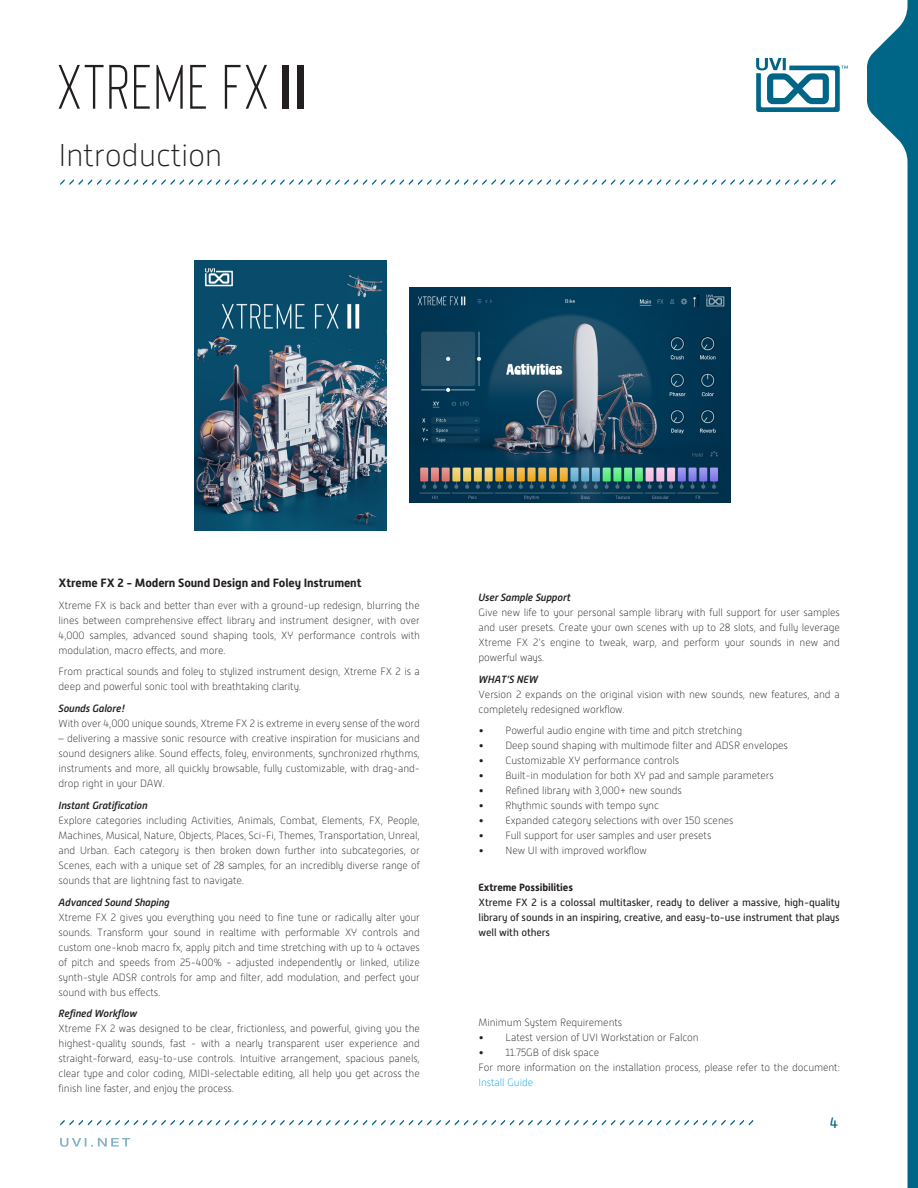
<style>
.page{position:relative;width:918px;height:1188px;background:#fff}
.page>*{position:absolute;margin:0;border:0;box-sizing:border-box;transform-origin:0 0}
.Basic{font:100 31.5px "Alwyn New";letter-spacing:-.01em;color:#231f20}
.t1{font:15px "Alwyn New";color:#006687}
.Basic-2{font:700 12px "Alwyn New";letter-spacing:-.01em;color:#231f20}
.Basic-3{font:100 10.5px/15px "Alwyn New";letter-spacing:-.01em;color:#231f20;text-align:justify}
.Basic-4{font:10.5px/15px "Alwyn New";letter-spacing:-.01em;color:#231f20;text-align:justify}
.Basic-5{font:italic 500 10.5px "Alwyn New";letter-spacing:-.01em;color:#231f20}
.Basic-6{font:700 10.5px "Alwyn New";letter-spacing:-.01em;color:#231f20}
.s1{color:#00a1df}
</style>
<div class="page">
<svg style="left:867px;top:0;width:51px;height:1188px"></svg>
<svg style="left:60px;top:1120px;width:693px;height:5px"></svg>
<svg style="left:756px;top:58px;width:92px;height:54px"></svg>
<svg style="left:60px;top:179px;width:776px;height:6px"></svg>
<svg style="left:60px;top:1138px;width:70px;height:9px"></svg>
<svg style="left:59px;top:65px;width:68px;height:44px"></svg>
<svg style="left:134px;top:65px;width:16px;height:44px"></svg>
<svg style="left:156px;top:65px;width:27px;height:44px"></svg>
<svg style="left:190px;top:65px;width:16px;height:44px"></svg>
<svg style="left:225px;top:65px;width:42px;height:44px"></svg>
<div style="left:282px;top:65px;width:7px;height:44px;background:#231f20"></div>
<div style="left:297px;top:65px;width:7px;height:44px;background:#231f20"></div>
<img style="left:409px;top:288px;width:322px;height:214px">
<img style="left:195px;top:261px;width:191px;height:269px">
<p class="Basic" style="left:59px;top:138px;width:165px">Introduction</p>
<p class="Basic-2" style="left:59px;top:576px;width:304px">Xtreme FX 2 - Modern Sound Design and Foley Instrument</p>
<p class="Basic-3" style="left:59px;top:598px;width:363px">Xtreme FX is back and better than ever with a ground-up redesign, blurring the lines between comprehensive effect library and instrument designer, with over 4,000 samples, advanced sound shaping tools, XY performance controls with modulation, macro effects, and more.</p>
<p class="Basic-3" style="left:59px;top:664px;width:363px">From practical sounds and foley to stylized instrument design, Xtreme FX 2 is a deep and powerful sonic tool with breathtaking clarity.</p>
<p class="Basic-5" style="left:59px;top:703px;width:68px">Sounds Galore!</p>
<p class="Basic-3" style="left:59px;top:716px;width:363px">With over 4,000 unique sounds, Xtreme FX 2 is extreme in every sense of the word</p>
<p class="Basic-3" style="left:59px;top:731px;width:363px">– delivering a massive sonic resource with creative inspiration for musicians and sound designers alike. Sound effects, foley, environments, synchronized rhythms, instruments and more, all quickly browsable, fully customizable, with drag-and&shy;drop right in your DAW.</p>
<p class="Basic-5" style="left:59px;top:799px;width:91px">Instant Gratification</p>
<p class="Basic-3" style="left:59px;top:813px;width:363px">Explore categories including Activities, Animals, Combat, Elements, FX, People, Machines, Musical, Nature, Objects, Places, Sci-Fi, Themes, Transportation, Unreal, and Urban. Each category is then broken down further into subcategories, or Scenes, each with a unique set of 28 samples, for an incredibly diverse range of sounds that are lightning fast to navigate.</p>
<p class="Basic-5" style="left:59px;top:896px;width:113px">Advanced Sound Shaping</p>
<p class="Basic-3" style="left:59px;top:910px;width:363px">Xtreme FX 2 gives you everything you need to fine tune or radically alter your sounds. Transform your sound in realtime with performable XY controls and custom one-knob macro fx, apply pitch and time stretching with up to 4 octaves of pitch and speeds from 25-400% - adjusted independently or linked, utilize synth-style ADSR controls for amp and filter, add modulation, and perfect your sound with bus effects.</p>
<p class="Basic-5" style="left:59px;top:1008px;width:80px">Refined Workflow</p>
<p class="Basic-3" style="left:59px;top:1021px;width:363px">Xtreme FX 2 was designed to be clear, frictionless, and powerful, giving you the highest-quality sounds, fast - with a nearly transparent user experience and straight-forward, easy-to-use controls. Intuitive arrangement, spacious panels, clear type and color coding, MIDI-selectable editing, all help you get across the finish line faster, and enjoy the process.</p>
<p class="Basic-5" style="left:479px;top:591px;width:94px">User Sample Support</p>
<p class="Basic-3" style="left:479px;top:605px;width:363px">Give new life to your personal sample library with full support for user samples and user presets. Create your own scenes with up to 28 slots, and fully leverage Xtreme FX 2’s engine to tweak, warp, and perform your sounds in new and powerful ways.</p>
<p class="Basic-5" style="left:479px;top:673px;width:61px">WHAT’S NEW</p>
<p class="Basic-3" style="left:479px;top:687px;width:363px">Version 2 expands on the original vision with new sounds, new features, and a completely redesigned workflow.</p>
<p class="Basic-3" style="left:479px;top:723px;width:265px">• Powerful audio engine with time and pitch stretching</p>
<p class="Basic-3" style="left:479px;top:738px;width:311px">• Deep sound shaping with multimode filter and ADSR envelopes</p>
<p class="Basic-3" style="left:479px;top:753px;width:202px">• Customizable XY performance controls</p>
<p class="Basic-3" style="left:479px;top:768px;width:297px">• Built-in modulation for both XY pad and sample parameters</p>
<p class="Basic-3" style="left:479px;top:783px;width:205px">• Refined library with 3,000+ new sounds</p>
<p class="Basic-3" style="left:479px;top:798px;width:182px">• Rhythmic sounds with tempo sync</p>
<p class="Basic-3" style="left:479px;top:813px;width:257px">• Expanded category selections with over 150 scenes</p>
<p class="Basic-3" style="left:479px;top:828px;width:234px">• Full support for user samples and user presets</p>
<p class="Basic-3" style="left:479px;top:843px;width:170px">• New UI with improved workflow</p>
<p class="Basic-6" style="left:479px;top:881px;width:96px">Extreme Possibilities</p>
<p class="Basic-4" style="left:479px;top:895px;width:363px">Xtreme FX 2 is a colossal multitasker, ready to deliver a massive, high-quality library of sounds in an inspiring, creative, and easy-to-use instrument that plays well with others</p>
<p class="Basic-3" style="left:479px;top:1015px;width:145px">Minimum System Requirements</p>
<p class="Basic-3" style="left:479px;top:1030px;width:222px">• Latest version of UVI Workstation or Falcon</p>
<p class="Basic-3" style="left:479px;top:1045px;width:122px">• 11.75GB of disk space</p>
<p class="Basic-3" style="left:479px;top:1060px;width:363px">For more information on the installation process, please refer to the document:<br><span class="s1">Install Guide</span></p>
<h2 class="t1" style="left:830px;top:1115px;width:10px">4</h2>
</div>
